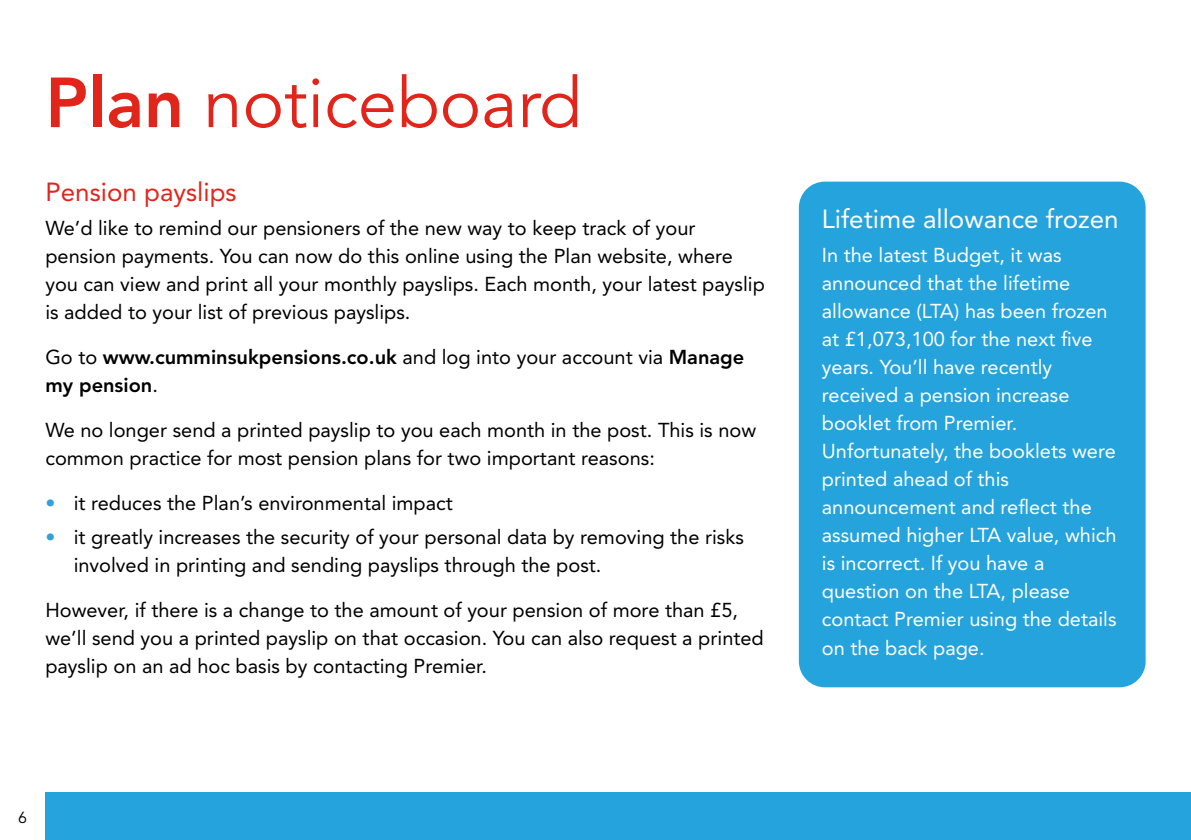
<style>
.page{position:relative;width:1191px;height:840px;background:#fff}
.page>*{position:absolute;margin:0;border:0;box-sizing:border-box;transform-origin:0 0}
.t1{font:70px "Avenir";color:#e1251b}
.t2{font:26px "Avenir";color:#fff}
.t3{font:26px "Avenir";color:#e1251b}
.t4{font:20px/28px "Avenir";color:#000}
.t5{font:20px/28px "Avenir";color:#fff}
.t6{font:800 20px/28px "Avenir";color:#000}
.t7{font:16px "Avenir";color:#000}
.s1{font-weight:800}
.s2{font-weight:400}
.s3{color:#31a1dc}
</style>
<div class="page">
<div style="left:801px;top:183px;width:342px;height:502px;background:#25a3dd;border-radius:24px"></div>
<div style="left:799px;top:181px;width:346px;height:506px;border:4px solid #25a3dd;border-radius:24px"></div>
<div style="left:45px;top:792px;width:1146px;height:47px;background:#25a3dd"></div>
<h1 class="t1" style="left:45px;top:63px;width:538px"><span class="s1">Plan</span> noticeboard</h1>
<h2 class="t3" style="left:45px;top:177px;width:193px">Pension payslips</h2>
<p class="t4" style="left:45px;top:214px;width:721px">We’d like to remind our pensioners of the new way to keep track of your pension payments. You can now do this online using the Plan website, where you can view and print all your monthly payslips. Each month, your latest payslip is added to your list of previous payslips.</p>
<p class="t6" style="left:45px;top:343px;width:700px"><span class="s2">Go to</span> www.cumminsukpensions.co.uk <span class="s2">and log into your account via</span> Manage my pension<span class="s2">.</span></p>
<p class="t4" style="left:45px;top:416px;width:712px">We no longer send a printed payslip to you each month in the post. This is now common practice for most pension plans for two important reasons:</p>
<p class="t4" style="left:45px;top:489px;width:409px"><span class="s3">•</span> it reduces the Plan’s environmental impact</p>
<p class="t4" style="left:74px;top:523px;width:672px;text-indent:-28px"><span class="s3">•</span> it greatly increases the security of your personal data by removing the risks involved in printing and sending payslips through the post.</p>
<p class="t4" style="left:45px;top:596px;width:720px">However, if there is a change to the amount of your pension of more than £5, we’ll send you a printed payslip on that occasion. You can also request a printed payslip on an ad hoc basis by contacting Premier.</p>
<p class="t7" style="left:18px;top:807px;width:10px">6</p>
<h2 class="t2" style="left:822px;top:204px;width:298px">Lifetime allowance frozen</h2>
<p class="t5" style="left:822px;top:241px;width:296px">In the latest Budget, it was announced that the lifetime allowance (LTA) has been frozen at £1,073,100 for the next five years. You’ll have recently received a pension increase booklet from Premier.<br>Unfortunately, the booklets were printed ahead of this announcement and reflect the assumed higher LTA value, which is incorrect. If you have a question on the LTA, please contact Premier using the details on the back page.</p>
</div>
